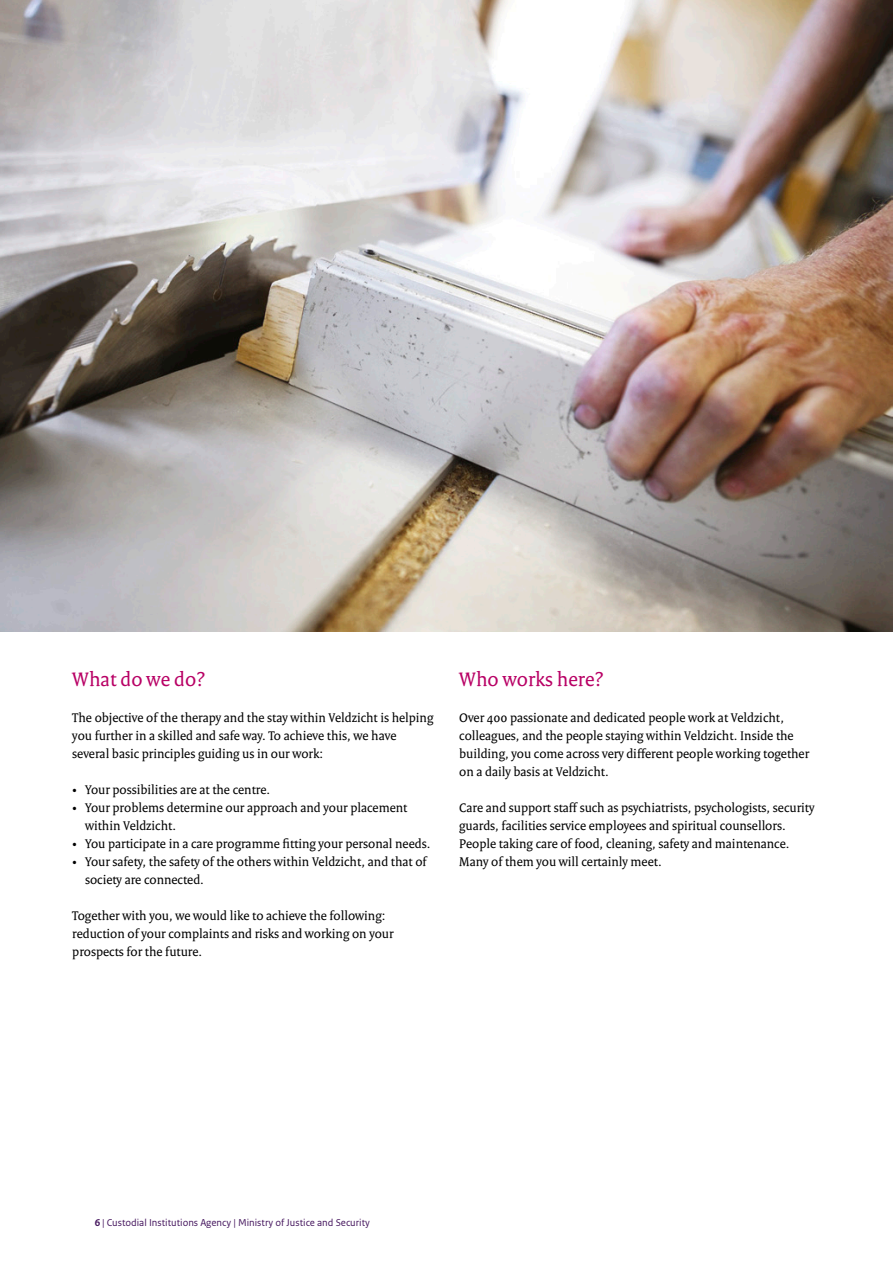
<style>
.page{position:relative;width:893px;height:1263px;background:#fff}
.page>*{position:absolute;margin:0;border:0;box-sizing:border-box;transform-origin:0 0}
._04_RO_Paragraafkop{font:21px "Rijksoverheid Serif";color:#b80065}
._10_RO_Broodtekst_Se{font:13.5px/18px "Rijksoverheid Serif";color:#000}
.t1{font:10.5px "Rijksoverheid Sans Text";color:#44155d}
.s1{font-weight:700}
</style>
<div class="page">
<img style="left:0;top:0;width:893px;height:631px">
<p class="_04_RO_Paragraafkop" style="left:72px;top:667px;width:135px">What do we do?</p>
<p class="_10_RO_Broodtekst_Se" style="left:72px;top:708px;width:363px">The objective of the therapy and the stay within Veldzicht is helping you further in a skilled and safe way. To achieve this, we have several basic principles guiding us in our work:</p>
<p class="_10_RO_Broodtekst_Se" style="left:72px;top:780px;width:199px">• Your possibilities are at the centre.</p>
<p class="_10_RO_Broodtekst_Se" style="left:85px;top:798px;width:324px;text-indent:-13px">• Your problems determine our approach and your placement within Veldzicht.</p>
<p class="_10_RO_Broodtekst_Se" style="left:72px;top:834px;width:360px">• You participate in a care programme fitting your personal needs.</p>
<p class="_10_RO_Broodtekst_Se" style="left:85px;top:852px;width:343px;text-indent:-13px">• Your safety, the safety of the others within Veldzicht, and that of society are connected.</p>
<p class="_10_RO_Broodtekst_Se" style="left:72px;top:906px;width:323px">Together with you, we would like to achieve the following: reduction of your complaints and risks and working on your prospects for the future.</p>
<p class="_04_RO_Paragraafkop" style="left:459px;top:667px;width:146px">Who works here?</p>
<p class="_10_RO_Broodtekst_Se" style="left:459px;top:708px;width:352px">Over 400 passionate and dedicated people work at Veldzicht, colleagues, and the people staying within Veldzicht. Inside the building, you come across very different people working together on a daily basis at Veldzicht.</p>
<p class="_10_RO_Broodtekst_Se" style="left:459px;top:798px;width:357px">Care and support staff such as psychiatrists, psychologists, security guards, facilities service employees and spiritual counsellors.<br>People taking care of food, cleaning, safety and maintenance.<br>Many of them you will certainly meet.</p>
<p class="t1" style="left:95px;top:1216px;width:277px"><span class="s1">6</span> | Custodial Institutions Agency | Ministry of Justice and Security</p>
</div>
